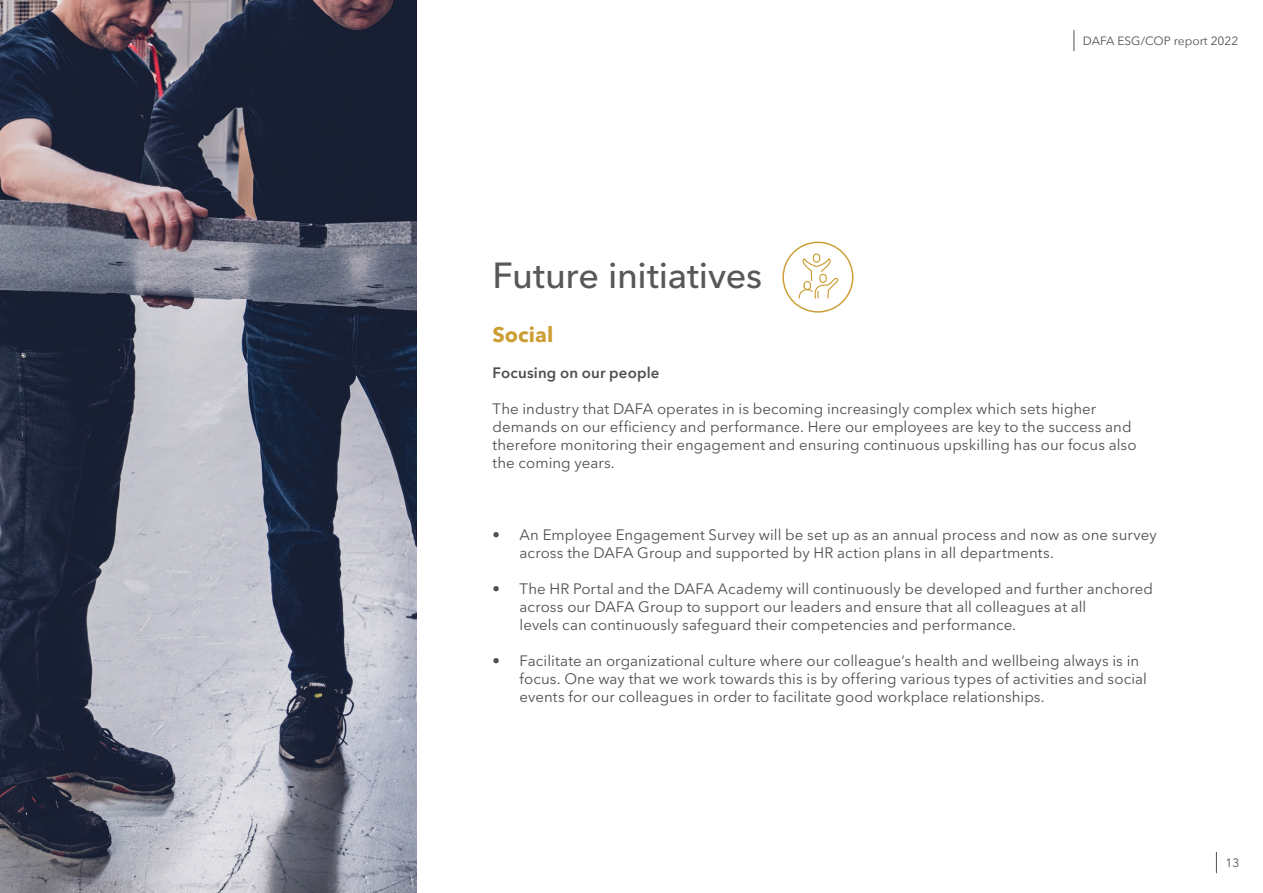
<style>
.page{position:relative;width:1263px;height:893px;background:#fff}
.page>*{position:absolute;margin:0;border:0;box-sizing:border-box;transform-origin:0 0}
.Headline{font:500 36px "Avenir Next LT Pro";letter-spacing:-.005em;color:#57585a}
.t1{font:700 21px "Avenir Next LT Pro";color:#cc9e34}
.t2{font:15px/18px "Avenir Next LT Pro";letter-spacing:.005em;color:#4d5053}
.t3{font:600 15px "Avenir Next LT Pro";letter-spacing:.01em;color:#4d5053}
.t4{font:12px "Avenir Next";color:#4d5053}
</style>
<div class="page">
<img style="left:0;top:0;width:417px;height:893px">
<svg style="left:1074px;top:30px;width:1px;height:21px"></svg>
<div style="left:782px;top:242px;width:71px;height:71px;border:1px solid #cc9e34;border-radius:50%"></div>
<div style="left:813px;top:253px;width:7px;height:10px;border:1px solid #cc9e34;border-radius:3px"></div>
<svg style="left:798px;top:257px;width:41px;height:42px"></svg>
<div style="left:819px;top:274px;width:8px;height:9px;border:1px solid #cc9e34;border-radius:3px"></div>
<svg style="left:1216px;top:852px;width:1px;height:21px"></svg>
<p class="Headline" style="left:493px;top:254px;width:271px">Future initiatives</p>
<p class="t4" style="left:1083px;top:31px;width:157px">DAFA ESG/COP report 2022</p>
<p class="t1" style="left:493px;top:322px;width:62px">Social</p>
<p class="t3" style="left:493px;top:364px;width:168px">Focusing on our people</p>
<p class="t2" style="left:493px;top:400px;width:645px">The industry that DAFA operates in is becoming increasingly complex which sets higher demands on our efficiency and performance. Here our employees are key to the success and therefore monitoring their engagement and ensuring continuous upskilling has our focus also the coming years.</p>
<p class="t2" style="left:520px;top:526px;width:639px;text-indent:-27px">• An Employee Engagement Survey will be set up as an annual process and now as one survey across the DAFA Group and supported by HR action plans in all departments.</p>
<p class="t2" style="left:520px;top:580px;width:635px;text-indent:-27px">• The HR Portal and the DAFA Academy will continuously be developed and further anchored across our DAFA Group to support our leaders and ensure that all colleagues at all<br>levels can continuously safeguard their competencies and performance.</p>
<p class="t2" style="left:520px;top:652px;width:629px;text-indent:-27px">• Facilitate an organizational culture where our colleague’s health and wellbeing always is in focus. One way that we work towards this is by offering various types of activities and social events for our colleagues in order to facilitate good workplace relationships.</p>
<p class="t4" style="left:1225px;top:853px;width:15px">13</p>
</div>
